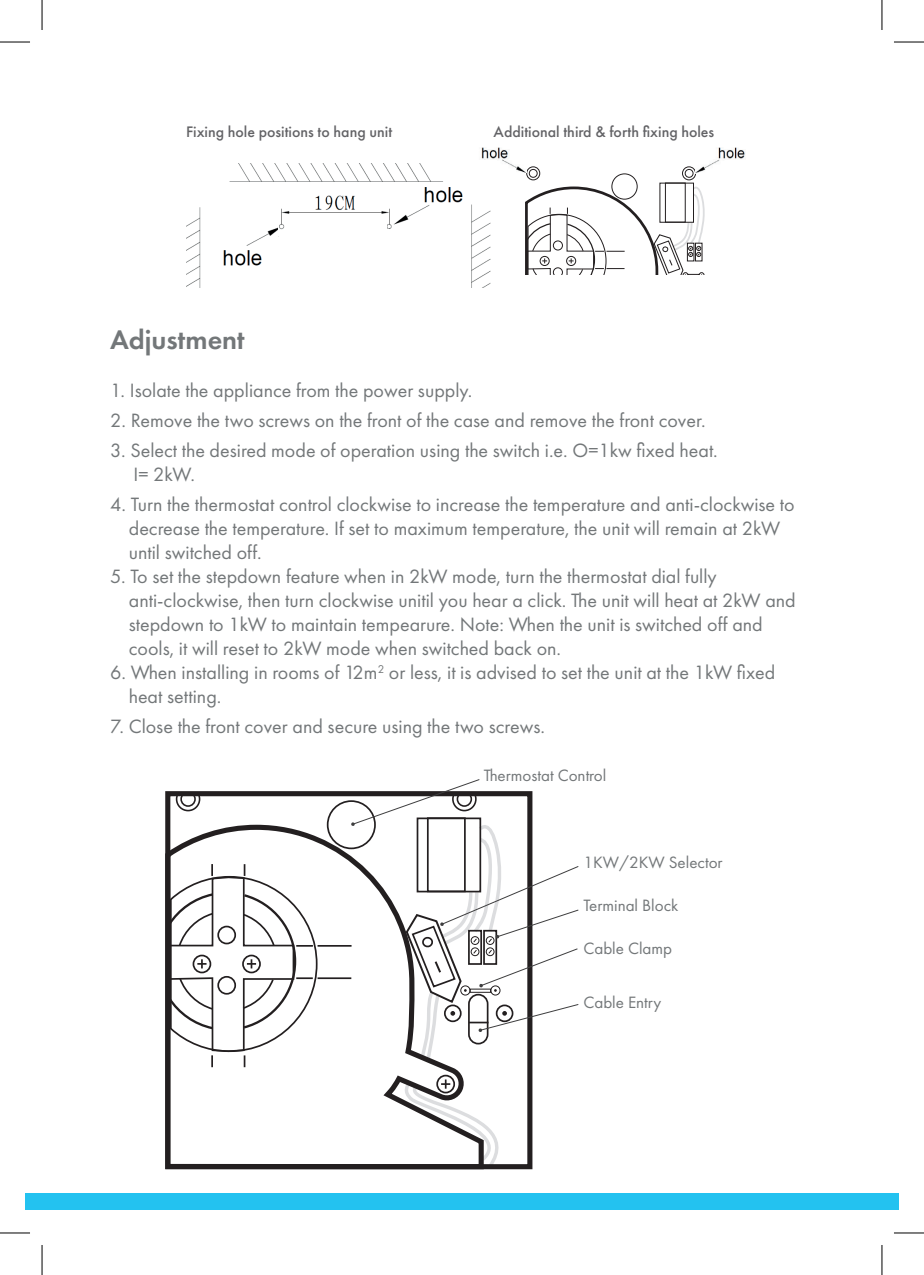
<style>
.page{position:relative;width:924px;height:1275px;background:#fff}
.page>*{position:absolute;margin:0;border:0;box-sizing:border-box;transform-origin:0 0}
.t1{font:600 28px "Futura PT";color:#737779}
.t2{font:20px/24px "Futura PT";color:#737779}
.t3{font:17px "Futura PT";color:#737779}
.t4{font:500 15.8px "Futura PT";color:#636366}
</style>
<div class="page">
<div style="left:611px;top:173px;width:26px;height:27px;border:1px solid #231f20;border-radius:50%"></div>
<div style="left:526px;top:166px;width:14px;height:14px;border:1px solid #231f20;border-radius:50%"></div>
<div style="left:528px;top:169px;width:9px;height:9px;border:1px solid #231f20;border-radius:50%"></div>
<div style="left:684px;top:169px;width:9px;height:9px;border:1px solid #231f20;border-radius:50%"></div>
<div style="left:681px;top:166px;width:14px;height:14px;border:1px solid #231f20;border-radius:50%"></div>
<svg style="left:525px;top:182px;width:180px;height:93px"></svg>
<img style="left:481px;top:147px;width:27px;height:13px">
<img style="left:718px;top:147px;width:27px;height:12px">
<img style="left:695px;top:159px;width:25px;height:14px">
<img style="left:502px;top:160px;width:24px;height:12px">
<img style="left:186px;top:163px;width:304px;height:124px">
<div style="left:312px;top:222px;width:74px;height:88px;background:#fff"></div>
<div style="left:380px;top:229px;width:74px;height:63px;background:#fff"></div>
<div style="left:269px;top:237px;width:91px;height:55px;background:#fff"></div>
<img style="left:213px;top:249px;width:50px;height:19px">
<img style="left:211px;top:218px;width:67px;height:29px">
<div style="left:176px;top:787px;width:24px;height:24px;border:2px solid #231f20;border-radius:50%"></div>
<div style="left:180px;top:791px;width:16px;height:16px;border:2px solid #231f20;border-radius:50%"></div>
<div style="left:172px;top:782px;width:32px;height:12px;background:#fff"></div>
<div style="left:25px;top:1193px;width:17px;height:16px;background:#23c2f0"></div>
<div style="left:42px;top:1193px;width:856px;height:16px;background:#23c2f0"></div>
<svg style="left:165px;top:824px;width:298px;height:346px"></svg>
<div style="left:436px;top:1074px;width:19px;height:19px;border:2px solid #231f20;border-radius:50%"></div>
<svg style="left:402px;top:1079px;width:111px;height:91px"></svg>
<div style="left:326px;top:800px;width:49px;height:49px;border:2px solid #231f20;border-radius:50%"></div>
<div style="left:165px;top:791px;width:367px;height:378px;border:5px solid #231f20"></div>
<svg style="left:351px;top:779px;width:228px;height:285px"></svg>
<hr style="left:317px;top:945px;width:34px;height:1px;background:#231f20">
<hr style="left:317px;top:977px;width:34px;height:2px;background:#231f20">
<svg style="left:167px;top:864px;width:151px;height:203px"></svg>
<hr style="left:0;top:42px;width:30px;height:1px;background:#000">
<hr style="left:893px;top:42px;width:30px;height:1px;background:#000">
<hr style="left:0;top:1232px;width:30px;height:1px;background:#000">
<hr style="left:893px;top:1232px;width:30px;height:1px;background:#000">
<hr style="left:42px;top:0;width:1px;height:30px;background:#000">
<hr style="left:42px;top:1245px;width:1px;height:30px;background:#000">
<hr style="left:881px;top:0;width:1px;height:30px;background:#000">
<hr style="left:881px;top:1245px;width:1px;height:30px;background:#000">
<p class="t4" style="left:186px;top:122px;width:207px">Fixing hole positions to hang unit</p>
<p class="t4" style="left:493px;top:122px;width:222px">Additional third &amp; forth fixing holes</p>
<h1 class="t1" style="left:110px;top:322px;width:136px">Adjustment</h1>
<p class="t2" style="left:110px;top:378px;width:363px">1. Isolate the appliance from the power supply.</p>
<p class="t2" style="left:110px;top:408px;width:596px">2. Remove the two screws on the front of the case and remove the front cover.</p>
<p class="t2" style="left:133px;top:438px;width:585px;text-indent:-23px">3. Select the desired mode of operation using the switch i.e. O=1kw fixed heat.<br>I= 2kW.</p>
<p class="t2" style="left:129px;top:492px;width:667px;text-indent:-19px">4. Turn the thermostat control clockwise to increase the temperature and anti-clockwise to decrease the temperature. If set to maximum temperature, the unit will remain at 2kW until switched off.</p>
<p class="t2" style="left:129px;top:564px;width:668px;text-indent:-19px">5. To set the stepdown feature when in 2kW mode, turn the thermostat dial fully anti-clockwise, then turn clockwise unitil you hear a click. The unit will heat at 2kW and stepdown to 1kW to maintain tempearure. Note: When the unit is switched off and cools, it will reset to 2kW mode when switched back on.</p>
<p class="t2" style="left:129px;top:660px;width:647px;text-indent:-19px">6. When installing in rooms of 12m<sup>2</sup> or less, it is advised to set the unit at the 1kW fixed heat setting.</p>
<p class="t2" style="left:110px;top:714px;width:436px">7. Close the front cover and secure using the two screws.</p>
<p class="t3" style="left:483px;top:765px;width:124px">Thermostat Control</p>
<p class="t3" style="left:583px;top:852px;width:141px">1KW/2KW Selector</p>
<p class="t3" style="left:583px;top:895px;width:96px">Terminal Block</p>
<p class="t3" style="left:583px;top:938px;width:90px">Cable Clamp</p>
<p class="t3" style="left:583px;top:992px;width:79px">Cable Entry</p>
</div>
